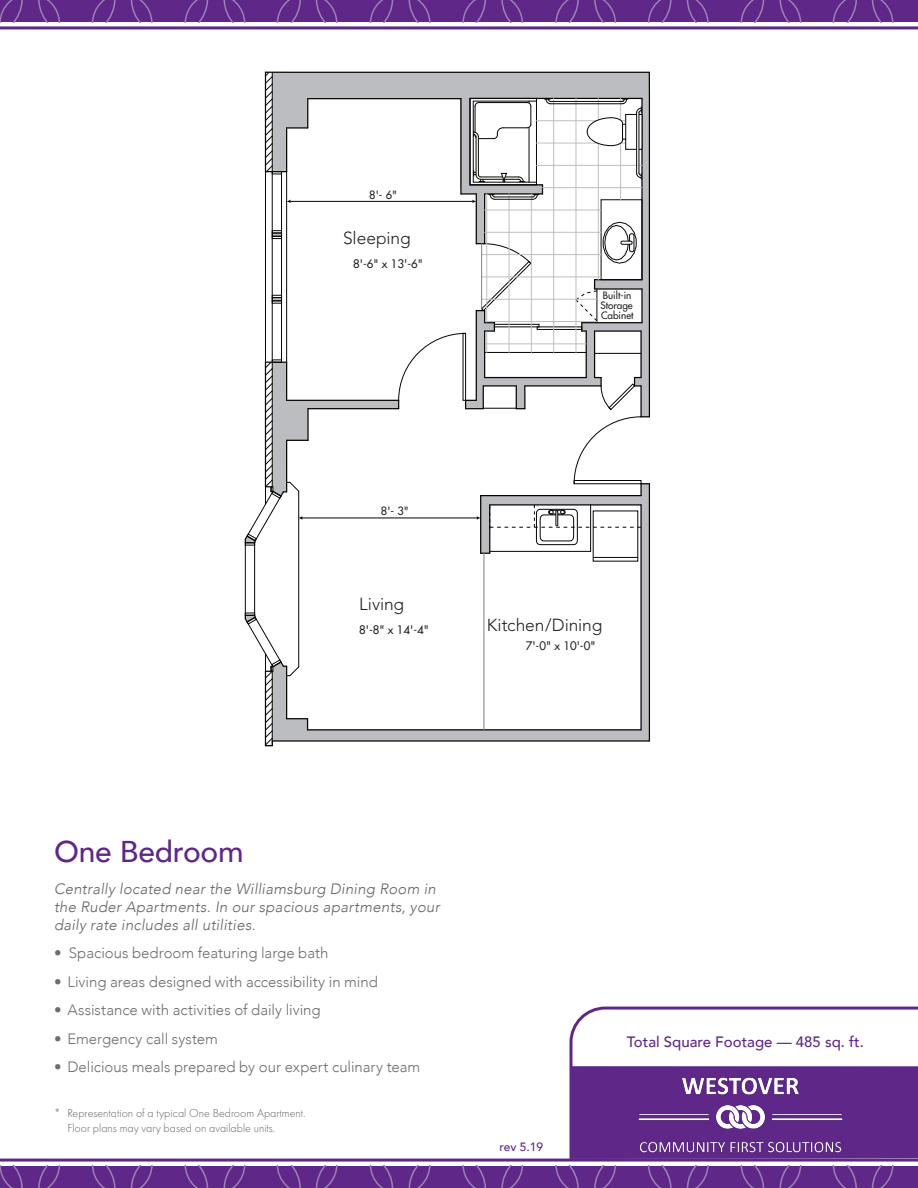
<style>
.page{position:relative;width:918px;height:1188px;background:#fff}
.page>*{position:absolute;margin:0;border:0;box-sizing:border-box;transform-origin:0 0}
.floorplan{font:500 30px "Avenir";letter-spacing:-.01em;color:#5f2888}
.t1{font:300 17.4px "Avenir";letter-spacing:-.005em;color:#231f20}
.bullet_point{font:300 15px "Avenir";color:#6c6d70}
.floorplan_descriptio{font:italic 300 15px/18px "Avenir";letter-spacing:.02em;color:#636366}
.t2{font:500 15px "Avenir";color:#5f2888}
.t3{font:300 12px/15px "Futura PT";color:#636366}
.t4{font:500 12px "Avenir";color:#5f2888}
.t5{font:11.55px "Futura";color:#231f20}
.t6{font:11.1px "Futura";color:#231f20}
.t7{font:9.9px/9.9px "Futura";color:#231f20}
</style>
<div class="page">
<svg style="left:0;top:1166px;width:918px;height:22px;background:#632e8b"></svg>
<hr style="left:0;top:1159px;width:918px;height:3px;background:#5f2888">
<svg style="left:0;top:0;width:918px;height:22px;background:#632e8b"></svg>
<hr style="left:0;top:26px;width:918px;height:3px;background:#5f2888">
<svg style="left:568px;top:1006px;width:350px;height:153px"></svg>
<div style="left:571px;top:1066px;width:347px;height:93px;background:#5f2888"></div>
<hr style="left:307px;top:409px;width:2px;height:31px;background:#050504">
<svg style="left:265px;top:483px;width:386px;height:264px"></svg>
<hr style="left:308px;top:729px;width:333px;height:1px;background:#050504">
<hr style="left:298px;top:491px;width:1px;height:176px;background:#050504">
<hr style="left:254px;top:543px;width:1px;height:72px;background:#050504">
<hr style="left:593px;top:557px;width:45px;height:1px;background:#050504">
<hr style="left:245px;top:543px;width:1px;height:72px;background:#050504">
<svg style="left:489px;top:505px;width:152px;height:40px"></svg>
<svg style="left:574px;top:418px;width:75px;height:78px"></svg>
<hr style="left:484px;top:553px;width:1px;height:177px;background:#808180">
<svg style="left:264px;top:71px;width:387px;height:347px"></svg>
<svg style="left:265px;top:72px;width:22px;height:102px;background:#a7a8aa"></svg>
<svg style="left:636px;top:107px;width:6px;height:72px"></svg>
<hr style="left:551px;top:101px;width:71px;height:1px;background:#050504">
<hr style="left:551px;top:104px;width:71px;height:1px;background:#050504">
<svg style="left:587px;top:98px;width:41px;height:48px"></svg>
<svg style="left:244px;top:360px;width:64px;height:185px"></svg>
<svg style="left:244px;top:613px;width:64px;height:133px"></svg>
<svg style="left:461px;top:98px;width:90px;height:105px"></svg>
<img style="left:636px;top:1075px;width:210px;height:80px">
<p class="t6" style="left:369px;top:188px;width:29px">8'- 6"</p>
<p class="t1" style="left:343px;top:228px;width:69px">Sleeping</p>
<p class="t5" style="left:353px;top:256px;width:71px">8'-6" x 13'-6"</p>
<p class="t6" style="left:381px;top:504px;width:29px">8'- 3"</p>
<p class="t7" style="left:600px;top:290px;width:35px">Built-in<br>Storage<br>Cabinet</p>
<p class="t1" style="left:359px;top:594px;width:47px">Living</p>
<p class="t5" style="left:359px;top:622px;width:71px">8'-8" x 14'-4"</p>
<p class="t1" style="left:487px;top:615px;width:117px">Kitchen/Dining</p>
<p class="t5" style="left:526px;top:638px;width:71px">7'-0" x 10'-0"</p>
<p class="floorplan" style="left:54px;top:826px;width:191px">One Bedroom</p>
<p class="floorplan_descriptio" style="left:54px;top:880px;width:387px">Centrally located near the Williamsburg Dining Room in the Ruder Apartments. In our spacious apartments, your daily rate includes all utilities.</p>
<p class="bullet_point" style="left:54px;top:944px;width:276px">• Spacious bedroom featuring large bath</p>
<p class="bullet_point" style="left:54px;top:973px;width:325px">• Living areas designed with accessibility in mind</p>
<p class="bullet_point" style="left:54px;top:1001px;width:268px">• Assistance with activities of daily living</p>
<p class="bullet_point" style="left:54px;top:1030px;width:166px">• Emergency call system</p>
<p class="bullet_point" style="left:54px;top:1058px;width:368px">• Delicious meals prepared by our expert culinary team</p>
<p class="t3" style="left:68px;top:1106px;width:240px;text-indent:-14px">* Representation of a typical One Bedroom Apartment.<br>Floor plans may vary based on available units.</p>
<p class="t4" style="left:499px;top:1136px;width:45px">rev 5.19</p>
<p class="t2" style="left:627px;top:1029px;width:239px">Total Square Footage — 485 sq. ft.</p>
</div>
